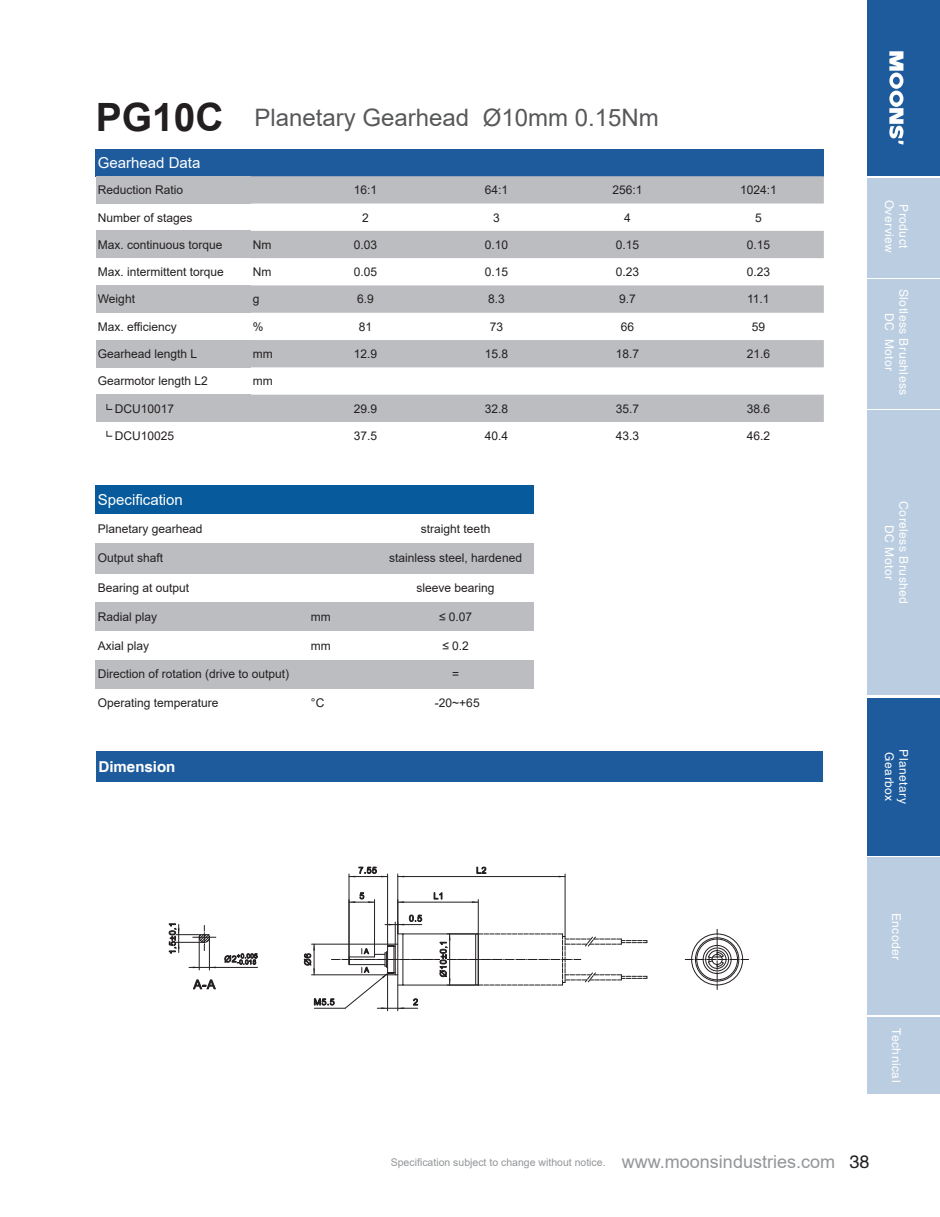
<style>
.page{position:relative;width:940px;height:1217px;background:#fff}
.page>*{position:absolute;margin:0;border:0;box-sizing:border-box;transform-origin:0 0}
.t1{font:700 39px "Arial";color:#231f20}
.t2{font:24px "Arial";color:#57585a}
.t3{font:18px "Arial";color:#939598}
.t4{font:15px "Arial";color:#fff}
.t5{font:700 15px "Helvetica";color:#fff}
.t6{font:12px "Arial";color:#231f20}
.t7{font:12px/14.4px "Helvetica";letter-spacing:.04em;color:#fff;text-align:center}
.t8{font:10.5px "Arial";color:#939598}
.s1{font-family:"FZHTJW GB1 0";color:#231f20}
</style>
<div class="page">
<div style="left:867px;top:178px;width:73px;height:99px;background:#bbcee1"></div>
<div style="left:867px;top:0;width:73px;height:175px;background:#1e5b9c"></div>
<div style="left:867px;top:279px;width:73px;height:129px;background:#bbcee1"></div>
<div style="left:867px;top:410px;width:73px;height:284px;background:#bbcee1"></div>
<div style="left:867px;top:697px;width:73px;height:158px;background:#1e5b9c"></div>
<div style="left:867px;top:857px;width:73px;height:158px;background:#bbcee1"></div>
<div style="left:867px;top:1016px;width:73px;height:77px;background:#bbcee1"></div>
<svg style="left:889px;top:51px;width:15px;height:93px"></svg>
<div style="left:96px;top:149px;width:728px;height:27px;background:#1e5b9c"></div>
<div style="left:96px;top:176px;width:154px;height:27px;background:#bcbdc0"></div>
<div style="left:250px;top:176px;width:574px;height:27px;background:#bcbdc0"></div>
<div style="left:96px;top:231px;width:154px;height:27px;background:#bcbdc0"></div>
<div style="left:250px;top:231px;width:574px;height:27px;background:#bcbdc0"></div>
<div style="left:96px;top:285px;width:154px;height:28px;background:#bcbdc0"></div>
<svg style="left:250px;top:285px;width:574px;height:28px;background:#bdbec1"></svg>
<div style="left:96px;top:340px;width:154px;height:27px;background:#bcbdc0"></div>
<div style="left:250px;top:340px;width:574px;height:27px;background:#bcbdc0"></div>
<div style="left:96px;top:394px;width:154px;height:28px;background:#bcbdc0"></div>
<div style="left:250px;top:394px;width:574px;height:28px;background:#bcbdc0"></div>
<div style="left:96px;top:485px;width:438px;height:28px;background:#075b9c"></div>
<div style="left:96px;top:542px;width:213px;height:31px;background:#bcbdc0"></div>
<div style="left:309px;top:542px;width:68px;height:31px;background:#bcbdc0"></div>
<div style="left:377px;top:542px;width:157px;height:31px;background:#bcbdc0"></div>
<div style="left:96px;top:602px;width:213px;height:28px;background:#bcbdc0"></div>
<div style="left:309px;top:602px;width:68px;height:28px;background:#bcbdc0"></div>
<div style="left:377px;top:602px;width:157px;height:28px;background:#bcbdc0"></div>
<div style="left:96px;top:659px;width:213px;height:29px;background:#bcbdc0"></div>
<div style="left:309px;top:659px;width:68px;height:29px;background:#bcbdc0"></div>
<div style="left:377px;top:659px;width:157px;height:29px;background:#bcbdc0"></div>
<div style="left:96px;top:751px;width:727px;height:30px;background:#1e5b9c"></div>
<svg style="left:685px;top:929px;width:63px;height:60px"></svg>
<svg style="left:169px;top:923px;width:47px;height:30px"></svg>
<hr style="left:189px;top:966px;width:69px;height:1px;background:#231f20">
<hr style="left:199px;top:937px;width:1px;height:32px;background:#231f20">
<hr style="left:209px;top:937px;width:1px;height:32px;background:#231f20">
<svg style="left:225px;top:953px;width:32px;height:11px"></svg>
<hr style="left:398px;top:901px;width:80px;height:1px;background:#231f20">
<hr style="left:478px;top:899px;width:1px;height:34px;background:#231f20">
<svg style="left:434px;top:892px;width:8px;height:6px"></svg>
<hr style="left:349px;top:873px;width:1px;height:83px;background:#231f20">
<hr style="left:387px;top:873px;width:1px;height:71px;background:#231f20">
<svg style="left:349px;top:866px;width:38px;height:11px"></svg>
<hr style="left:374px;top:899px;width:1px;height:57px;background:#231f20">
<svg style="left:349px;top:892px;width:25px;height:10px"></svg>
<svg style="left:304px;top:914px;width:343px;height:96px"></svg>
<hr style="left:398px;top:876px;width:167px;height:1px;background:#231f20">
<hr style="left:397px;top:873px;width:1px;height:60px;background:#231f20">
<hr style="left:565px;top:873px;width:1px;height:62px;background:#231f20">
<svg style="left:477px;top:866px;width:9px;height:7px"></svg>
<svg style="left:193px;top:979px;width:22px;height:9px"></svg>
<svg style="left:106px;top:404px;width:7px;height:6px"></svg>
<svg style="left:106px;top:430px;width:7px;height:7px"></svg>
<h1 class="t1" style="left:96px;top:90px;width:129px">PG10C</h1>
<h2 class="t2" style="left:254px;top:101px;width:406px">Planetary Gearhead Ø10mm 0.15Nm</h2>
<p class="t4" style="left:98px;top:152px;width:104px">Gearhead Data</p>
<p class="t6" style="left:98px;top:182px;width:87px">Reduction Ratio</p>
<p class="t6" style="left:354px;top:182px;width:25px">16:1</p>
<p class="t6" style="left:485px;top:182px;width:25px">64:1</p>
<p class="t6" style="left:612px;top:182px;width:32px">256:1</p>
<p class="t6" style="left:740px;top:182px;width:38px">1024:1</p>
<p class="t6" style="left:98px;top:209px;width:96px">Number of stages</p>
<p class="t6" style="left:362px;top:209px;width:8px">2</p>
<p class="t6" style="left:493px;top:209px;width:8px">3</p>
<p class="t6" style="left:624px;top:209px;width:8px">4</p>
<p class="t6" style="left:755px;top:209px;width:8px">5</p>
<p class="t6" style="left:98px;top:236px;width:126px">Max. continuous torque</p>
<p class="t6" style="left:253px;top:236px;width:20px">Nm</p>
<p class="t6" style="left:354px;top:236px;width:25px">0.03</p>
<p class="t6" style="left:485px;top:236px;width:25px">0.10</p>
<p class="t6" style="left:615px;top:236px;width:25px">0.15</p>
<p class="t6" style="left:746px;top:236px;width:25px">0.15</p>
<p class="t6" style="left:98px;top:263px;width:128px">Max. intermittent torque</p>
<p class="t6" style="left:253px;top:263px;width:20px">Nm</p>
<p class="t6" style="left:354px;top:263px;width:25px">0.05</p>
<p class="t6" style="left:485px;top:263px;width:25px">0.15</p>
<p class="t6" style="left:616px;top:263px;width:25px">0.23</p>
<p class="t6" style="left:746px;top:263px;width:25px">0.23</p>
<p class="t6" style="left:98px;top:291px;width:39px">Weight</p>
<p class="t6" style="left:253px;top:291px;width:8px">g</p>
<p class="t6" style="left:357px;top:291px;width:18px">6.9</p>
<p class="t6" style="left:488px;top:291px;width:18px">8.3</p>
<p class="t6" style="left:619px;top:291px;width:18px">9.7</p>
<p class="t6" style="left:747px;top:291px;width:24px">11.1</p>
<p class="t6" style="left:98px;top:318px;width:81px">Max. efficiency</p>
<p class="t6" style="left:253px;top:318px;width:12px">%</p>
<p class="t6" style="left:359px;top:318px;width:15px">81</p>
<p class="t6" style="left:490px;top:318px;width:15px">73</p>
<p class="t6" style="left:621px;top:318px;width:15px">66</p>
<p class="t6" style="left:751px;top:318px;width:15px">59</p>
<p class="t6" style="left:98px;top:345px;width:101px">Gearhead length L</p>
<p class="t6" style="left:253px;top:345px;width:21px">mm</p>
<p class="t6" style="left:354px;top:345px;width:25px">12.9</p>
<p class="t6" style="left:485px;top:345px;width:25px">15.8</p>
<p class="t6" style="left:616px;top:345px;width:25px">18.7</p>
<p class="t6" style="left:747px;top:345px;width:25px">21.6</p>
<p class="t6" style="left:98px;top:373px;width:112px">Gearmotor length L2</p>
<p class="t6" style="left:253px;top:373px;width:21px">mm</p>
<p class="t6" style="left:115px;top:400px;width:61px">DCU10017</p>
<p class="t6" style="left:354px;top:400px;width:25px">29.9</p>
<p class="t6" style="left:485px;top:400px;width:25px">32.8</p>
<p class="t6" style="left:616px;top:400px;width:25px">35.7</p>
<p class="t6" style="left:747px;top:400px;width:25px">38.6</p>
<p class="t6" style="left:115px;top:427px;width:61px">DCU10025</p>
<p class="t6" style="left:354px;top:427px;width:25px">37.5</p>
<p class="t6" style="left:485px;top:427px;width:25px">40.4</p>
<p class="t6" style="left:616px;top:427px;width:25px">43.3</p>
<p class="t6" style="left:747px;top:427px;width:25px">46.2</p>
<p class="t4" style="left:98px;top:489px;width:87px">Specification</p>
<p class="t6" style="left:98px;top:520px;width:106px">Planetary gearhead</p>
<p class="t6" style="left:421px;top:520px;width:71px">straight teeth</p>
<p class="t6" style="left:98px;top:549px;width:67px">Output shaft</p>
<p class="t6" style="left:389px;top:549px;width:134px">stainless steel, hardened</p>
<p class="t6" style="left:98px;top:579px;width:93px">Bearing at output</p>
<p class="t6" style="left:416px;top:579px;width:80px">sleeve bearing</p>
<p class="t6" style="left:98px;top:608px;width:61px">Radial play</p>
<p class="t6" style="left:311px;top:608px;width:21px">mm</p>
<p class="t6" style="left:439px;top:608px;width:35px">≤ 0.07</p>
<p class="t6" style="left:98px;top:637px;width:53px">Axial play</p>
<p class="t6" style="left:311px;top:637px;width:21px">mm</p>
<p class="t6" style="left:442px;top:637px;width:28px">≤ 0.2</p>
<p class="t6" style="left:98px;top:665px;width:193px">Direction of rotation (drive to output)</p>
<p class="t6" style="left:452px;top:665px;width:9px">=</p>
<p class="t6" style="left:98px;top:694px;width:122px">Operating temperature</p>
<p class="t6" style="left:311px;top:694px;width:15px">°C</p>
<p class="t6" style="left:435px;top:694px;width:46px">-20~+65</p>
<p class="t5" style="left:99px;top:757px;width:78px">Dimension</p>
<p class="t7" style="left:896px;top:199px;width:55px;rotate:90deg">Overview</p>
<p class="t7" style="left:911px;top:204px;width:46px;rotate:90deg">Product</p>
<p class="t7" style="left:911px;top:289px;width:108px;rotate:90deg">Slotless Brushless<br>DC Motor</p>
<p class="t7" style="left:911px;top:501px;width:104px;rotate:90deg">Coreless Brushed<br>DC Motor</p>
<p class="t7" style="left:896px;top:752px;width:50px;rotate:90deg">Gearbox</p>
<p class="t7" style="left:911px;top:749px;width:56px;rotate:90deg">Planetary</p>
<p class="t7" style="left:903px;top:912px;width:49px;rotate:90deg">Encoder</p>
<p class="t7" style="left:903px;top:1028px;width:55px;rotate:90deg">Technical</p>
<p class="t8" style="left:391px;top:1154px;width:216px">Specification subject to change without notice.</p>
<h3 class="t3" style="left:622px;top:1148px;width:249px">www.moonsindustries.com <span class="s1">38</span></h3>
</div>
